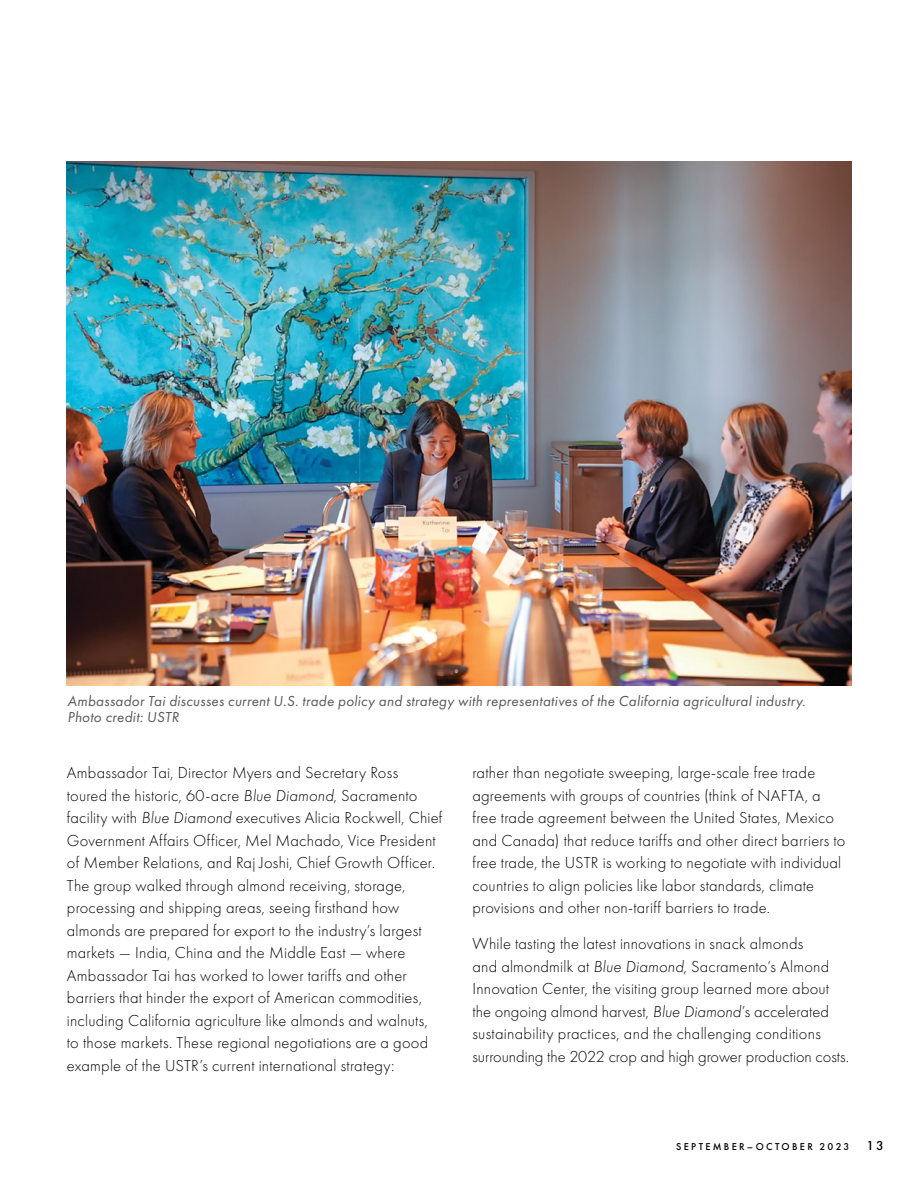
<style>
.page{position:relative;width:918px;height:1188px;background:#fff}
.page>*{position:absolute;margin:0;border:0;box-sizing:border-box;transform-origin:0 0}
.t1{font:300 16.5px/22.5px "Futura PT";letter-spacing:.015em;color:#000}
.t2{font:italic 15px/16.5px "Futura PT";letter-spacing:.02em;color:#58595b}
.t3{font:500 13.35px "Futura PT";color:#000}
.t4{font:500 10.35px "Futura PT";letter-spacing:.225em;color:#000}
.s1{font-style:italic}
</style>
<div class="page">
<img style="left:67px;top:162px;width:784px;height:524px">
<p class="t2" style="left:68px;top:692px;width:739px">Ambassador Tai discusses current U.S. trade policy and strategy with representatives of the California agricultural industry.<br>Photo credit: USTR</p>
<p class="t1" style="left:67px;top:762px;width:377px">Ambassador Tai, Director Myers and Secretary Ross toured the historic, 60-acre <span class="s1">Blue Diamond</span>, Sacramento facility with <span class="s1">Blue Diamond</span> executives Alicia Rockwell, Chief Government Affairs Officer, Mel Machado, Vice President of Member Relations, and Raj Joshi, Chief Growth Officer.<br>The group walked through almond receiving, storage, processing and shipping areas, seeing firsthand how almonds are prepared for export to the industry’s largest markets — India, China and the Middle East — where Ambassador Tai has worked to lower tariffs and other barriers that hinder the export of American commodities, including California agriculture like almonds and walnuts, to those markets. These regional negotiations are a good example of the USTR’s current international strategy:</p>
<p class="t1" style="left:472px;top:762px;width:375px">rather than negotiate sweeping, large-scale free trade agreements with groups of countries (think of NAFTA, a free trade agreement between the United States, Mexico and Canada) that reduce tariffs and other direct barriers to free trade, the USTR is working to negotiate with individual countries to align policies like labor standards, climate provisions and other non-tariff barriers to trade.</p>
<p class="t1" style="left:472px;top:933px;width:378px">While tasting the latest innovations in snack almonds<br>and almondmilk at <span class="s1">Blue Diamond</span>, Sacramento’s Almond Innovation Center, the visiting group learned more about the ongoing almond harvest, <span class="s1">Blue Diamond</span>’s accelerated sustainability practices, and the challenging conditions surrounding the 2022 crop and high grower production costs.</p>
<p class="t4" style="left:676px;top:1140px;width:175px">SEPTEMBER–OCTOBER 2023</p>
<p class="t3" style="left:867px;top:1137px;width:19px">13</p>
</div>
